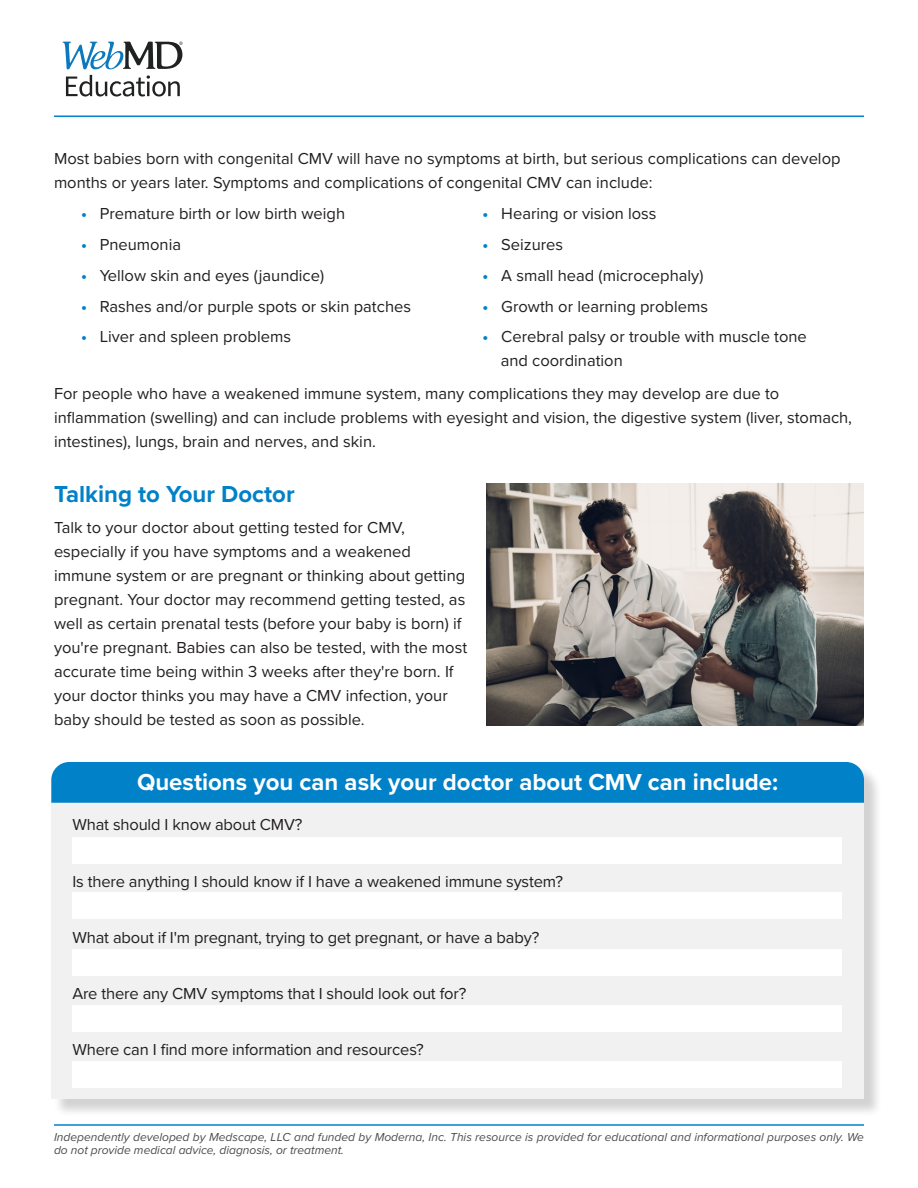
<style>
.page{position:relative;width:918px;height:1188px;background:#fff}
.page>*{position:absolute;margin:0;border:0;box-sizing:border-box;transform-origin:0 0}
.t1{font:700 24px "Proxima Nova";color:#fff}
.t2{font:700 24px "Proxima Nova";color:#0181c8}
.t3{font:16.5px/24px "Proxima Nova";color:#231f20}
.t4{font:italic 12px/12.8px "Proxima Nova";color:#4b4c4d}
.s1{font-weight:700;color:#0181c8}
</style>
<div class="page">
<hr style="left:54px;top:116px;width:810px;height:1px;background:#0181c8">
<hr style="left:54px;top:1124px;width:810px;height:2px;background:#0181c8">
<svg style="left:63px;top:42px;width:120px;height:55px"></svg>
<div style="left:54px;top:764px;width:829px;height:353px;background:#231f20;opacity:.2"></div>
<div style="left:51px;top:801px;width:813px;height:298px;background:#f1f1f1"></div>
<div style="left:51px;top:762px;width:813px;height:41px;background:#0181c8"></div>
<div style="left:72px;top:837px;width:770px;height:26px;background:#fff"></div>
<div style="left:72px;top:893px;width:770px;height:26px;background:#fff"></div>
<div style="left:72px;top:950px;width:770px;height:26px;background:#fff"></div>
<div style="left:72px;top:1006px;width:770px;height:26px;background:#fff"></div>
<div style="left:72px;top:1061px;width:770px;height:26px;background:#fff"></div>
<img style="left:487px;top:483px;width:377px;height:242px">
<p class="t3" style="left:54px;top:146px;width:788px">Most babies born with congenital CMV will have no symptoms at birth, but serious complications can develop months or years later. Symptoms and complications of congenital CMV can include:</p>
<p class="t3" style="left:81px;top:201px;width:266px"><span class="s1">•</span> Premature birth or low birth weigh</p>
<p class="t3" style="left:81px;top:232px;width:102px"><span class="s1">•</span> Pneumonia</p>
<p class="t3" style="left:81px;top:263px;width:245px"><span class="s1">•</span> Yellow skin and eyes (jaundice)</p>
<p class="t3" style="left:81px;top:293px;width:332px"><span class="s1">•</span> Rashes and/or purple spots or skin patches</p>
<p class="t3" style="left:81px;top:324px;width:212px"><span class="s1">•</span> Liver and spleen problems</p>
<p class="t3" style="left:483px;top:201px;width:175px"><span class="s1">•</span> Hearing or vision loss</p>
<p class="t3" style="left:483px;top:232px;width:82px"><span class="s1">•</span> Seizures</p>
<p class="t3" style="left:483px;top:263px;width:222px"><span class="s1">•</span> A small head (microcephaly)</p>
<p class="t3" style="left:483px;top:293px;width:227px"><span class="s1">•</span> Growth or learning problems</p>
<p class="t3" style="left:483px;top:324px;width:326px"><span class="s1">•</span> Cerebral palsy or trouble with muscle tone</p>
<p class="t3" style="left:501px;top:348px;width:124px">and coordination</p>
<p class="t3" style="left:54px;top:380px;width:800px">For people who have a weakened immune system, many complications they may develop are due to inflammation (swelling) and can include problems with eyesight and vision, the digestive system (liver, stomach, intestines), lungs, brain and nerves, and skin.</p>
<p class="t2" style="left:54px;top:476px;width:242px">Talking to Your Doctor</p>
<p class="t3" style="left:54px;top:515px;width:415px">Talk to your doctor about getting tested for CMV, especially if you have symptoms and a weakened immune system or are pregnant or thinking about getting pregnant. Your doctor may recommend getting tested, as well as certain prenatal tests (before your baby is born) if you're pregnant. Babies can also be tested, with the most accurate time being within 3 weeks after they're born. If your doctor thinks you may have a CMV infection, your baby should be tested as soon as possible.</p>
<p class="t1" style="left:137px;top:764px;width:643px">Questions you can ask your doctor about CMV can include:</p>
<p class="t3" style="left:72px;top:812px;width:232px">What should I know about CMV?</p>
<p class="t3" style="left:72px;top:869px;width:492px">Is there anything I should know if I have a weakened immune system?</p>
<p class="t3" style="left:72px;top:925px;width:468px">What about if I'm pregnant, trying to get pregnant, or have a baby?</p>
<p class="t3" style="left:72px;top:981px;width:396px">Are there any CMV symptoms that I should look out for?</p>
<p class="t3" style="left:72px;top:1037px;width:353px">Where can I find more information and resources?</p>
<p class="t4" style="left:54px;top:1130px;width:812px">Independently developed by Medscape, LLC and funded by Moderna, Inc. This resource is provided for educational and informational purposes only. We do not provide medical advice, diagnosis, or treatment.</p>
</div>
